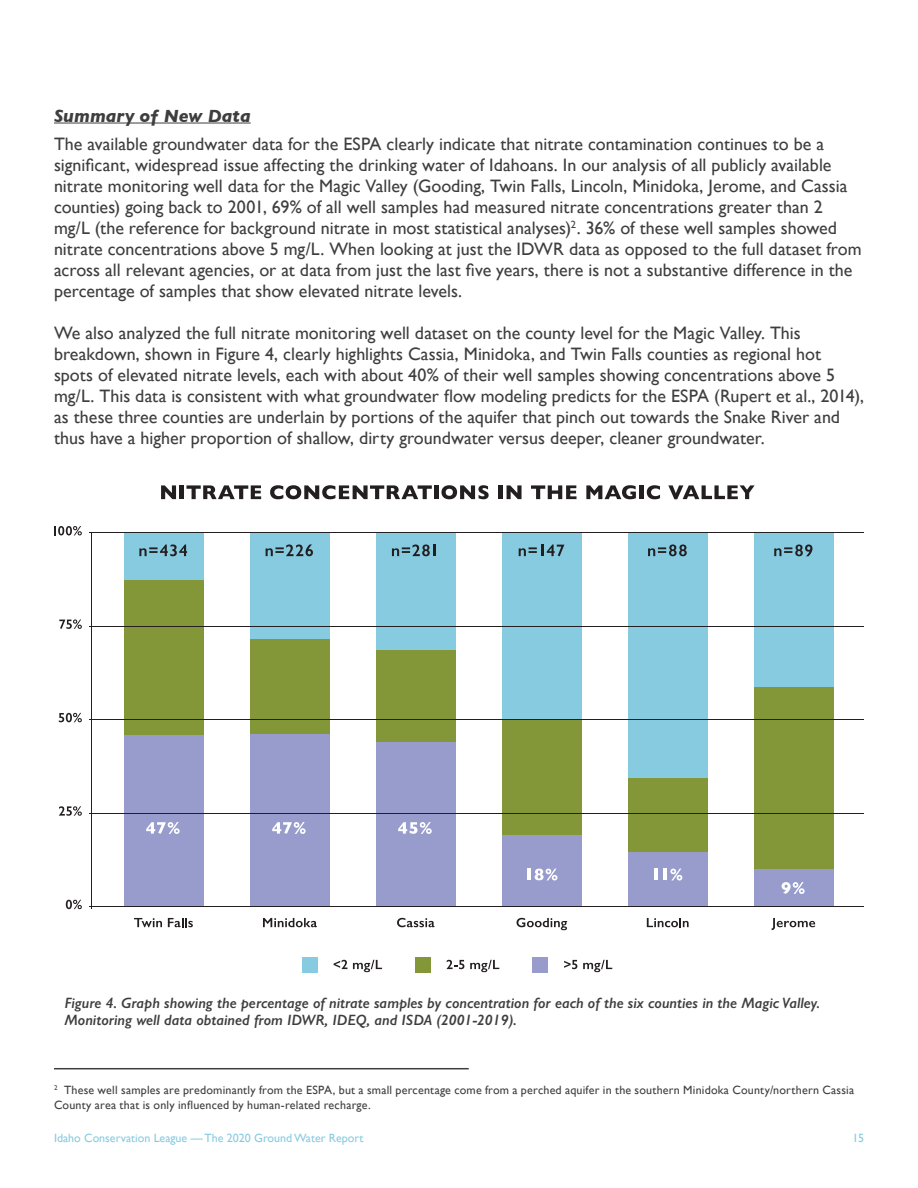
<style>
.page{position:relative;width:918px;height:1188px;background:#fff}
.page>*{position:absolute;margin:0;border:0;box-sizing:border-box;transform-origin:0 0}
.t1{font:18px/21px "Gill Sans";color:#3e3e3f}
.t2{font:italic 700 18px "Gill Sans";letter-spacing:.005em;color:#3e3e3f}
.t3{font:italic 600 15px/16.5px "Gill Sans";color:#3e3e3f}
.t4{font:12px/15px "Gill Sans";letter-spacing:.015em;color:#3e3e3f}
.t5{font:12px "Gill Sans";color:#87cbe1}
</style>
<div class="page">
<hr style="left:54px;top:123px;width:197px;height:1px;background:#3e3e3f">
<svg style="left:134px;top:918px;width:28px;height:9px"></svg>
<svg style="left:168px;top:918px;width:25px;height:9px"></svg>
<div style="left:124px;top:734px;width:80px;height:173px;background:#979ccd"></div>
<div style="left:124px;top:580px;width:80px;height:155px;background:#839739"></div>
<div style="left:124px;top:533px;width:80px;height:47px;background:#87cbe1"></div>
<svg style="left:146px;top:822px;width:34px;height:12px"></svg>
<svg style="left:139px;top:544px;width:48px;height:12px"></svg>
<svg style="left:263px;top:918px;width:54px;height:9px"></svg>
<div style="left:250px;top:533px;width:80px;height:107px;background:#87cbe1"></div>
<div style="left:250px;top:640px;width:80px;height:95px;background:#839739"></div>
<div style="left:250px;top:734px;width:80px;height:173px;background:#979ccd"></div>
<svg style="left:272px;top:822px;width:34px;height:12px"></svg>
<svg style="left:266px;top:544px;width:47px;height:12px"></svg>
<svg style="left:397px;top:918px;width:38px;height:9px"></svg>
<div style="left:376px;top:533px;width:80px;height:117px;background:#87cbe1"></div>
<div style="left:376px;top:650px;width:80px;height:93px;background:#839739"></div>
<div style="left:376px;top:743px;width:80px;height:164px;background:#979ccd"></div>
<svg style="left:398px;top:822px;width:34px;height:12px"></svg>
<svg style="left:392px;top:544px;width:44px;height:12px"></svg>
<svg style="left:517px;top:918px;width:50px;height:12px"></svg>
<div style="left:502px;top:533px;width:80px;height:187px;background:#87cbe1"></div>
<div style="left:502px;top:720px;width:80px;height:116px;background:#839739"></div>
<div style="left:502px;top:836px;width:80px;height:71px;background:#979ccd"></div>
<svg style="left:528px;top:869px;width:29px;height:11px"></svg>
<svg style="left:519px;top:544px;width:45px;height:12px"></svg>
<svg style="left:647px;top:918px;width:42px;height:9px"></svg>
<div style="left:628px;top:533px;width:80px;height:245px;background:#87cbe1"></div>
<div style="left:628px;top:778px;width:80px;height:74px;background:#839739"></div>
<div style="left:628px;top:852px;width:80px;height:55px;background:#979ccd"></div>
<svg style="left:655px;top:869px;width:3px;height:11px"></svg>
<hr style="left:663px;top:869px;width:4px;height:11px;background:#fff">
<svg style="left:670px;top:869px;width:12px;height:11px"></svg>
<svg style="left:648px;top:544px;width:39px;height:12px"></svg>
<svg style="left:772px;top:918px;width:43px;height:12px"></svg>
<div style="left:754px;top:533px;width:80px;height:154px;background:#87cbe1"></div>
<div style="left:754px;top:687px;width:80px;height:182px;background:#839739"></div>
<div style="left:754px;top:869px;width:80px;height:38px;background:#979ccd"></div>
<svg style="left:782px;top:882px;width:23px;height:12px"></svg>
<svg style="left:774px;top:544px;width:38px;height:12px"></svg>
<svg style="left:161px;top:485px;width:15px;height:14px"></svg>
<hr style="left:180px;top:485px;width:4px;height:14px;background:#231f20">
<svg style="left:186px;top:485px;width:75px;height:14px"></svg>
<svg style="left:270px;top:485px;width:162px;height:14px"></svg>
<hr style="left:434px;top:485px;width:4px;height:14px;background:#231f20">
<svg style="left:441px;top:485px;width:48px;height:14px"></svg>
<hr style="left:499px;top:485px;width:4px;height:14px;background:#231f20">
<svg style="left:507px;top:485px;width:15px;height:14px"></svg>
<svg style="left:531px;top:485px;width:46px;height:14px"></svg>
<svg style="left:586px;top:485px;width:50px;height:14px"></svg>
<hr style="left:640px;top:485px;width:4px;height:14px;background:#231f20">
<svg style="left:647px;top:485px;width:13px;height:14px"></svg>
<svg style="left:668px;top:485px;width:87px;height:14px"></svg>
<svg style="left:334px;top:960px;width:13px;height:9px"></svg>
<svg style="left:353px;top:960px;width:29px;height:12px"></svg>
<div style="left:302px;top:957px;width:16px;height:16px;background:#87cbe1"></div>
<svg style="left:447px;top:960px;width:17px;height:9px"></svg>
<svg style="left:470px;top:960px;width:29px;height:12px"></svg>
<div style="left:415px;top:957px;width:16px;height:16px;background:#839739"></div>
<svg style="left:564px;top:960px;width:13px;height:9px"></svg>
<svg style="left:583px;top:960px;width:29px;height:12px"></svg>
<div style="left:532px;top:957px;width:16px;height:16px;background:#979ccd"></div>
<hr style="left:89px;top:906px;width:775px;height:1px;background:#231f20">
<hr style="left:89px;top:813px;width:775px;height:1px;background:#231f20">
<hr style="left:89px;top:719px;width:775px;height:1px;background:#231f20">
<hr style="left:89px;top:626px;width:775px;height:1px;background:#231f20">
<hr style="left:89px;top:532px;width:775px;height:1px;background:#231f20">
<svg style="left:54px;top:526px;width:28px;height:9px"></svg>
<svg style="left:59px;top:619px;width:23px;height:10px"></svg>
<svg style="left:59px;top:713px;width:23px;height:9px"></svg>
<svg style="left:59px;top:806px;width:23px;height:10px"></svg>
<svg style="left:66px;top:900px;width:16px;height:9px"></svg>
<hr style="left:91px;top:533px;width:1px;height:376px;background:#231f20">
<hr style="left:54px;top:1068px;width:415px;height:1px;background:#3e3e3f">
<p class="t2" style="left:54px;top:105px;width:198px">Summary of New Data</p>
<p class="t1" style="left:54px;top:133px;width:809px">The available groundwater data for the ESPA clearly indicate that nitrate contamination continues to be a significant, widespread issue affecting the drinking water of Idahoans. In our analysis of all publicly available nitrate monitoring well data for the Magic Valley (Gooding, Twin Falls, Lincoln, Minidoka, Jerome, and Cassia counties) going back to 2001, 69% of all well samples had measured nitrate concentrations greater than 2 mg/L (the reference for background nitrate in most statistical analyses)<sup>2</sup>. 36% of these well samples showed nitrate concentrations above 5 mg/L. When looking at just the IDWR data as opposed to the full dataset from across all relevant agencies, or at data from just the last five years, there is not a substantive difference in the percentage of samples that show elevated nitrate levels.</p>
<p class="t1" style="left:54px;top:322px;width:812px">We also analyzed the full nitrate monitoring well dataset on the county level for the Magic Valley. This breakdown, shown in Figure 4, clearly highlights Cassia, Minidoka, and Twin Falls counties as regional hot spots of elevated nitrate levels, each with about 40% of their well samples showing concentrations above 5 mg/L. This data is consistent with what groundwater flow modeling predicts for the ESPA (Rupert et al., 2014), as these three counties are underlain by portions of the aquifer that pinch out towards the Snake River and thus have a higher proportion of shallow, dirty groundwater versus deeper, cleaner groundwater.</p>
<p class="t3" style="left:64px;top:995px;width:757px">Figure 4. Graph showing the percentage of nitrate samples by concentration for each of the six counties in the Magic Valley.<br>Monitoring well data obtained from IDWR, IDEQ, and ISDA (2001-2019).</p>
<p class="t4" style="left:54px;top:1083px;width:802px"><sup>2</sup> These well samples are predominantly from the ESPA, but a small percentage come from a perched aquifer in the southern Minidoka County/northern Cassia<br>County area that is only influenced by human-related recharge.</p>
<p class="t5" style="left:54px;top:1131px;width:311px">Idaho Conservation League — The 2020 Ground Water Report</p>
<p class="t5" style="left:852px;top:1131px;width:13px">15</p>
</div>
